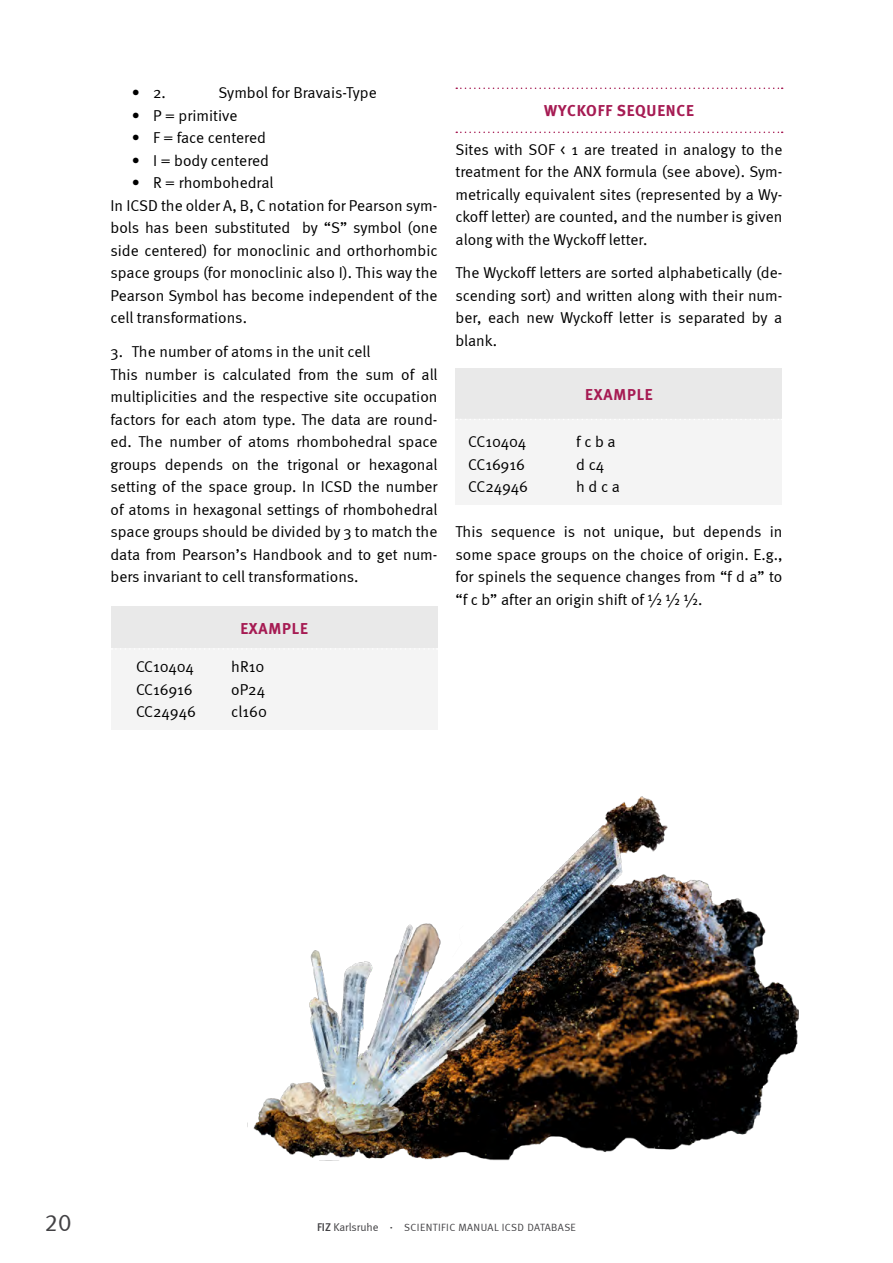
<style>
.page{position:relative;width:893px;height:1263px;background:#fff}
.page>*{position:absolute;margin:0;border:0;box-sizing:border-box;transform-origin:0 0}
.t1{font:24px "Meta Normal LF";color:#424144}
.P_Fließtext_10_5pt_R{font:15.75px/22.5px "Meta Normal";color:#000;text-align:justify}
.Liste{font:15.75px "Meta Normal";color:#000}
.ZH_Zwischenheadline{font:700 15.75px "Meta";letter-spacing:.05em;color:#a61b53}
.Zwischenüberschrift{font:700 15.75px "Meta";letter-spacing:.05em;color:#a61b53}
.t2{font:10.5px "Meta Normal";letter-spacing:.04em;color:#424144}
.s1{font-family:"Meta";font-weight:500;font-size:11.25px}
.s2{font-size:11.25px}
</style>
<div class="page">
<div style="left:111px;top:606px;width:326px;height:43px;background:#e9e9e9"></div>
<div style="left:111px;top:649px;width:326px;height:81px;background:#f4f4f4"></div>
<svg style="left:111px;top:648px;width:326px;height:1px"></svg>
<svg style="left:456px;top:88px;width:327px;height:1px"></svg>
<svg style="left:456px;top:132px;width:327px;height:1px"></svg>
<div style="left:455px;top:368px;width:327px;height:51px;background:#e9e9e9"></div>
<div style="left:455px;top:419px;width:327px;height:86px;background:#f4f4f4"></div>
<img style="left:253px;top:796px;width:546px;height:365px">
<p class="Liste" style="left:132px;top:84px;width:36px">• 2.</p>
<p class="Liste" style="left:219px;top:84px;width:160px">Symbol for Bravais-Type</p>
<p class="Liste" style="left:132px;top:106px;width:107px">• P = primitive</p>
<p class="Liste" style="left:132px;top:129px;width:136px">• F = face centered</p>
<p class="Liste" style="left:132px;top:151px;width:139px">• I = body centered</p>
<p class="Liste" style="left:132px;top:174px;width:143px">• R = rhombohedral</p>
<p class="P_Fließtext_10_5pt_R" style="left:111px;top:194px;width:329px">In ICSD the older A, B, C notation for Pearson sym&shy;bols has been substituted by “S” symbol (one side centered) for monoclinic and orthorhombic space groups (for monoclinic also I). This way the Pearson Symbol has become independent of the cell transformations.</p>
<p class="P_Fließtext_10_5pt_R" style="left:111px;top:340px;width:261px">3. The number of atoms in the unit cell</p>
<p class="P_Fließtext_10_5pt_R" style="left:111px;top:363px;width:329px">This number is calculated from the sum of all multiplicities and the respective site occupation factors for each atom type. The data are round&shy;ed. The number of atoms rhombohedral space groups depends on the trigonal or hexagonal setting of the space group. In ICSD the number of atoms in hexagonal settings of rhombohedral space groups should be divided by 3 to match the data from Pearson’s Handbook and to get num&shy;bers invariant to cell transformations.</p>
<h2 class="Zwischenüberschrift" style="left:240px;top:619px;width:69px">EXAMPLE</h2>
<p class="P_Fließtext_10_5pt_R" style="left:136px;top:655px;width:59px">CC10404</p>
<p class="P_Fließtext_10_5pt_R" style="left:231px;top:655px;width:34px">hR10</p>
<p class="P_Fließtext_10_5pt_R" style="left:136px;top:678px;width:58px">CC16916</p>
<p class="P_Fließtext_10_5pt_R" style="left:231px;top:678px;width:35px">oP24</p>
<p class="P_Fließtext_10_5pt_R" style="left:136px;top:700px;width:61px">CC24946</p>
<p class="P_Fließtext_10_5pt_R" style="left:231px;top:700px;width:37px">cl160</p>
<h2 class="ZH_Zwischenheadline" style="left:544px;top:101px;width:151px">WYCKOFF SEQUENCE</h2>
<p class="P_Fließtext_10_5pt_R" style="left:455px;top:138px;width:328px">Sites with SOF &lt; 1 are treated in analogy to the treatment for the ANX formula (see above). Sym&shy;metrically equivalent sites (represented by a Wy&shy;ckoff letter) are counted, and the number is given along with the Wyckoff letter.</p>
<p class="P_Fließtext_10_5pt_R" style="left:455px;top:262px;width:328px">The Wyckoff letters are sorted alphabetically (de&shy;scending sort) and written along with their num&shy;ber, each new Wyckoff letter is separated by a blank.</p>
<h2 class="Zwischenüberschrift" style="left:585px;top:385px;width:69px">EXAMPLE</h2>
<p class="P_Fließtext_10_5pt_R" style="left:468px;top:430px;width:59px">CC10404</p>
<p class="P_Fließtext_10_5pt_R" style="left:576px;top:430px;width:41px">f c b a</p>
<p class="P_Fließtext_10_5pt_R" style="left:468px;top:453px;width:58px">CC16916</p>
<p class="P_Fließtext_10_5pt_R" style="left:576px;top:453px;width:30px">d c4</p>
<p class="P_Fließtext_10_5pt_R" style="left:468px;top:475px;width:61px">CC24946</p>
<p class="P_Fließtext_10_5pt_R" style="left:576px;top:475px;width:45px">h d c a</p>
<p class="P_Fließtext_10_5pt_R" style="left:455px;top:520px;width:328px">This sequence is not unique, but depends in some space groups on the choice of origin. E.g., for spinels the sequence changes from “f d a” to “f c b” after an origin shift of ½ ½ ½.</p>
<h1 class="t1" style="left:45px;top:1209px;width:28px">20</h1>
<p class="t2" style="left:317px;top:1221px;width:260px"><span class="s1">FIZ</span> <span class="s2">Karlsruhe</span> <span class="s1">·</span> SCIENTIFIC MANUAL ICSD DATABASE</p>
</div>
